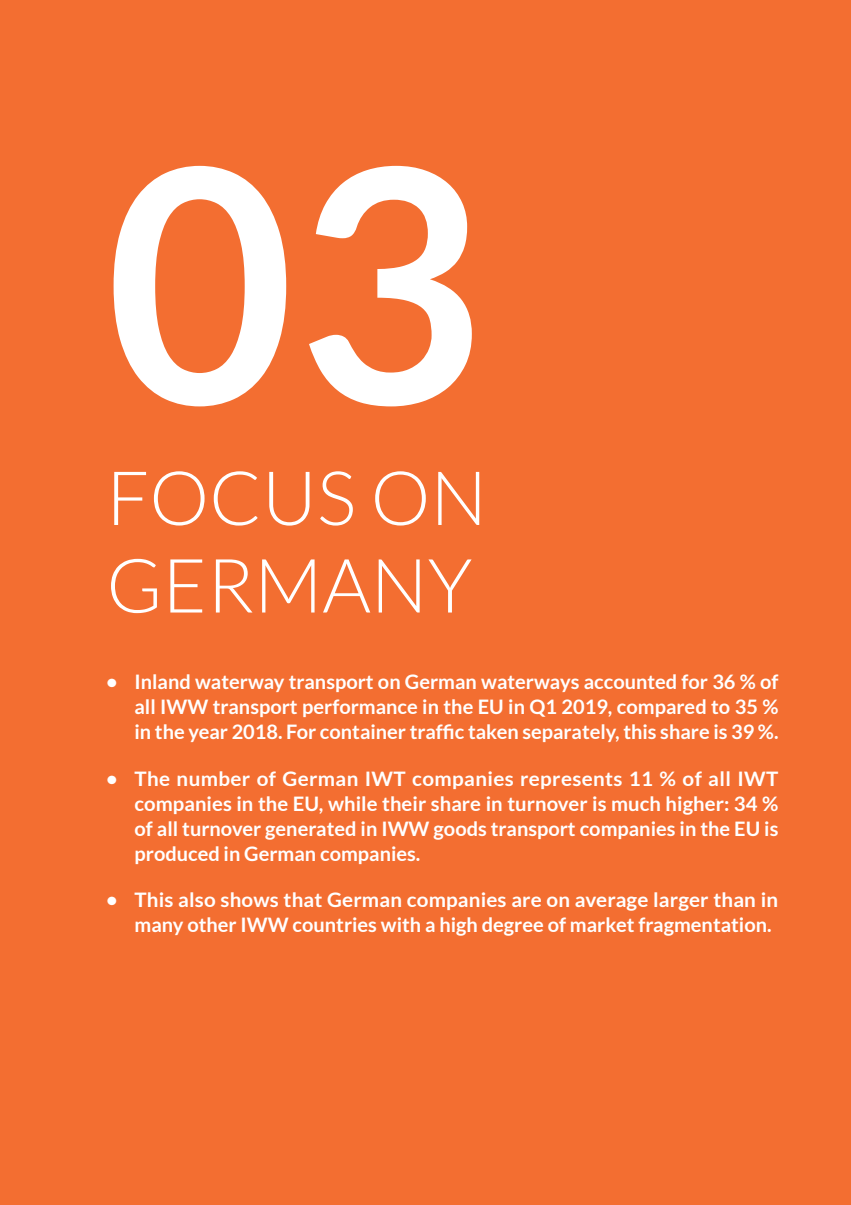
<style>
.page{position:relative;width:851px;height:1205px;background:#fff}
.page>*{position:absolute;margin:0;border:0;box-sizing:border-box;transform-origin:0 0}
.t1{font:700 325.5px "Lato";color:#fff}
.t2{font:300 75px/87.5px "Lato";color:#fff}
.t3{font:700 20px/25px "Lato";color:#fff;text-align:justify}
</style>
<div class="page">
<div style="left:0;top:0;width:850px;height:1205px;background:#f36e31"></div>
<h1 class="t1" style="left:105px;top:99px;width:379px">03</h1>
<h2 class="t2" style="left:106px;top:455px;width:382px">FOCUS ON<br>GERMANY</h2>
<p class="t3" style="left:134px;top:669px;width:645px;text-indent:-28px">• Inland waterway transport on German waterways accounted for 36 % of all IWW transport performance in the EU in Q1 2019, compared to 35 % in the year 2018. For container traffic taken separately, this share is 39 %.</p>
<p class="t3" style="left:134px;top:765px;width:645px;text-indent:-28px">• The number of German IWT companies represents 11 % of all IWT companies in the EU, while their share in turnover is much higher: 34 % of all turnover generated in IWW goods transport companies in the EU is produced in German companies.</p>
<p class="t3" style="left:134px;top:887px;width:645px;text-indent:-28px">• This also shows that German companies are on average larger than in many other IWW countries with a high degree of market fragmentation.</p>
</div>
